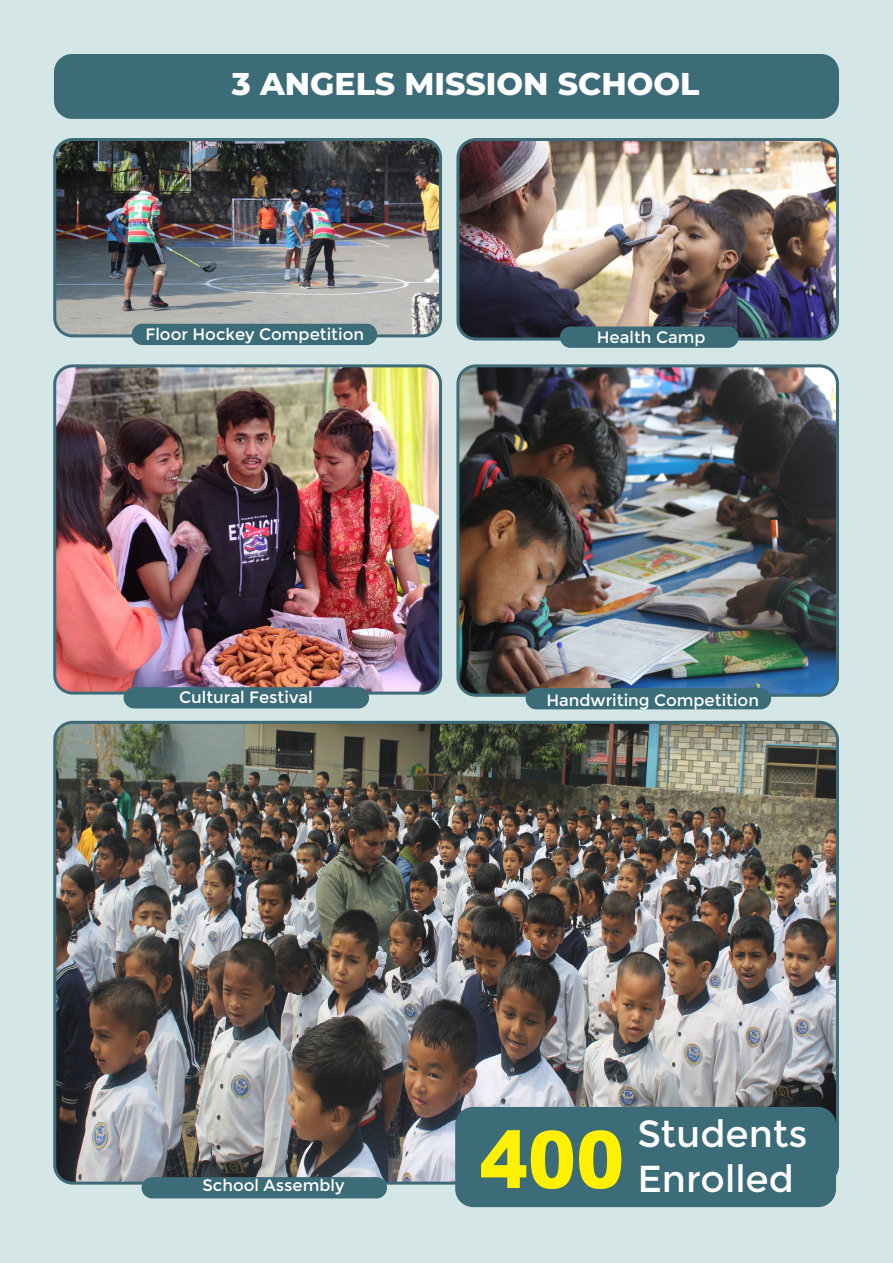
<style>
.page{position:relative;width:893px;height:1263px;background:#d4e6e6}
.page>*{position:absolute;margin:0;border:0;box-sizing:border-box;transform-origin:0 0}
.t1{font:900 79.5px "Arial";color:#fff101;scale:.91 1}
.t2{font:37.5px "Montserrat";color:#fff}
.t3{font:800 31.5px "Montserrat";color:#fff}
.t4{font:16.5px "Montserrat";color:#fff}
</style>
<div class="page">
<div style="left:54px;top:54px;width:785px;height:65px;background:#3c6c77;border-radius:18px"></div>
<img style="left:57px;top:142px;width:384px;height:194px">
<div style="left:53px;top:138px;width:389px;height:199px;border:3px solid #3e6b77;border-radius:18px"></div>
<img style="left:57px;top:368px;width:381px;height:323px">
<div style="left:53px;top:364px;width:389px;height:331px;border:3px solid #3e6b77;border-radius:18px"></div>
<img style="left:57px;top:725px;width:780px;height:458px">
<img style="left:460px;top:142px;width:375px;height:195px">
<div style="left:456px;top:138px;width:383px;height:203px;border:3px solid #3e6b77;border-radius:18px"></div>
<img style="left:460px;top:368px;width:375px;height:325px">
<div style="left:456px;top:364px;width:383px;height:333px;border:3px solid #3e6b77;border-radius:18px"></div>
<div style="left:455px;top:1107px;width:381px;height:100px;background:#3c6c77;border-radius:18px"></div>
<div style="left:560px;top:327px;width:179px;height:21px;background:#3c6c77;border-radius:11px"></div>
<div style="left:142px;top:1177px;width:245px;height:21px;background:#3c6c77;border-radius:11px"></div>
<div style="left:132px;top:324px;width:245px;height:21px;background:#3c6c77;border-radius:11px"></div>
<div style="left:526px;top:688px;width:245px;height:21px;background:#3c6c77;border-radius:11px"></div>
<div style="left:124px;top:687px;width:245px;height:21px;background:#3c6c77;border-radius:11px"></div>
<p class="t3" style="left:232px;top:61px;width:469px">3 ANGELS MISSION SCHOOL</p>
<p class="t4" style="left:145px;top:325px;width:220px">Floor Hockey Competition</p>
<p class="t4" style="left:597px;top:328px;width:110px">Health Camp</p>
<p class="t4" style="left:179px;top:688px;width:135px">Cultural Festival</p>
<p class="t4" style="left:546px;top:690px;width:214px">Handwriting Competition</p>
<p class="t4" style="left:202px;top:1176px;width:144px">School Assembly</p>
<p class="t1" style="left:480px;top:1102px;width:161px">400</p>
<p class="t2" style="left:637px;top:1112px;width:172px">Students</p>
<p class="t2" style="left:637px;top:1157px;width:158px">Enrolled</p>
</div>
